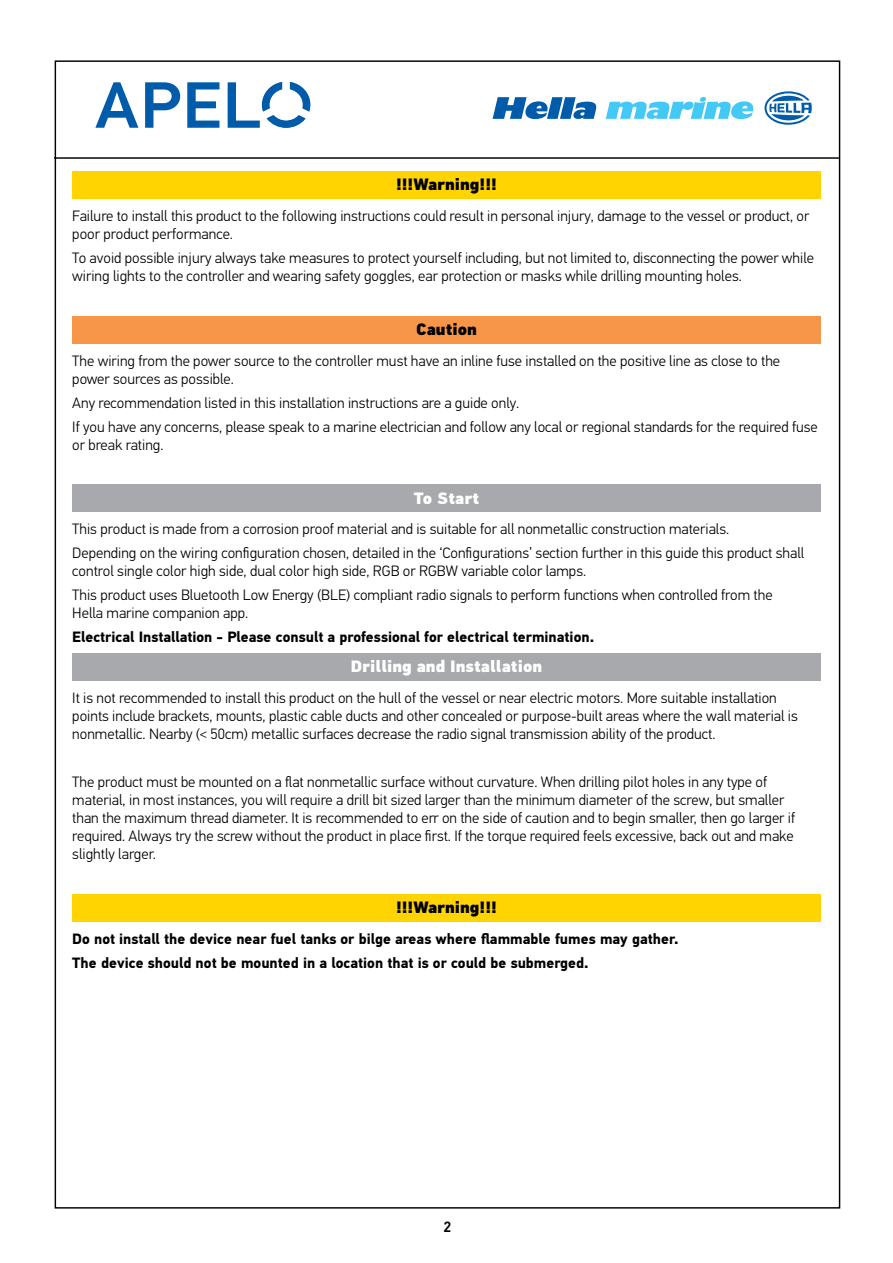
<style>
.page{position:relative;width:893px;height:1263px;background:#fff}
.page>*{position:absolute;margin:0;border:0;box-sizing:border-box;transform-origin:0 0}
.Full_Width_Heading_-_Base{font:16.5px "Hella DIN Universal X Black";color:#fff}
.Full_Width_Header_-_Warning_Yellow{font:16.5px "Hella DIN Universal X Black";color:#000}
.Full_Width_Header_-_Caution_Orange{font:16.5px "Hella DIN Universal X Black";color:#000}
.Instruction_Sheet_Body_Copy{font:300 15px/18px "Hella DIN Universal";color:#000}
.Instruction_Sheet_Body_Copy-2{font:700 15px "Hella DIN Universal";color:#000}
.t1{font:500 15px "Hella DIN Universal";color:#000}
</style>
<div class="page">
<hr style="left:54px;top:157px;width:785px;height:2px;background:#000">
<svg style="left:95px;top:82px;width:43px;height:46px"></svg>
<svg style="left:145px;top:82px;width:35px;height:46px"></svg>
<svg style="left:187px;top:82px;width:32px;height:46px"></svg>
<svg style="left:228px;top:82px;width:82px;height:46px"></svg>
<svg style="left:606px;top:97px;width:147px;height:22px"></svg>
<svg style="left:493px;top:97px;width:103px;height:22px"></svg>
<svg style="left:764px;top:91px;width:48px;height:34px"></svg>
<div style="left:72px;top:171px;width:749px;height:27px;background:#ffd400"></div>
<div style="left:72px;top:316px;width:749px;height:27px;background:#f79548"></div>
<div style="left:72px;top:485px;width:749px;height:27px;background:#a7a9ac"></div>
<div style="left:72px;top:654px;width:749px;height:27px;background:#a7a9ac"></div>
<div style="left:72px;top:894px;width:749px;height:28px;background:#ffd400"></div>
<p class="Full_Width_Header_-_Warning_Yellow" style="left:396px;top:173px;width:102px">!!!Warning!!!</p>
<p class="Instruction_Sheet_Body_Copy" style="left:72px;top:208px;width:739px">Failure to install this product to the following instructions could result in personal injury, damage to the vessel or product, or poor product performance.</p>
<p class="Instruction_Sheet_Body_Copy" style="left:72px;top:250px;width:743px">To avoid possible injury always take measures to protect yourself including, but not limited to, disconnecting the power while wiring lights to the controller and wearing safety goggles, ear protection or masks while drilling mounting holes.</p>
<p class="Full_Width_Header_-_Caution_Orange" style="left:416px;top:318px;width:62px">Caution</p>
<p class="Instruction_Sheet_Body_Copy" style="left:72px;top:352px;width:709px">The wiring from the power source to the controller must have an inline fuse installed on the positive line as close to the power sources as possible.</p>
<p class="Instruction_Sheet_Body_Copy" style="left:72px;top:394px;width:448px">Any recommendation listed in this installation instructions are a guide only.</p>
<p class="Instruction_Sheet_Body_Copy" style="left:72px;top:418px;width:747px">If you have any concerns, please speak to a marine electrician and follow any local or regional standards for the required fuse or break rating.</p>
<p class="Full_Width_Heading_-_Base" style="left:414px;top:487px;width:67px">To Start</p>
<p class="Instruction_Sheet_Body_Copy" style="left:72px;top:521px;width:658px">This product is made from a corrosion proof material and is suitable for all nonmetallic construction materials.</p>
<p class="Instruction_Sheet_Body_Copy" style="left:72px;top:545px;width:734px">Depending on the wiring configuration chosen, detailed in the ‘Configurations’ section further in this guide this product shall control single color high side, dual color high side, RGB or RGBW variable color lamps.</p>
<p class="Instruction_Sheet_Body_Copy" style="left:72px;top:587px;width:702px">This product uses Bluetooth Low Energy (BLE) compliant radio signals to perform functions when controlled from the<br>Hella marine companion app.</p>
<p class="Instruction_Sheet_Body_Copy-2" style="left:72px;top:627px;width:523px">Electrical Installation - Please consult a professional for electrical termination.</p>
<p class="Full_Width_Heading_-_Base" style="left:351px;top:656px;width:193px">Drilling and Installation</p>
<p class="Instruction_Sheet_Body_Copy" style="left:72px;top:690px;width:727px">It is not recommended to install this product on the hull of the vessel or near electric motors. More suitable installation points include brackets, mounts, plastic cable ducts and other concealed or purpose-built areas where the wall material is nonmetallic. Nearby (&lt; 50cm) metallic surfaces decrease the radio signal transmission ability of the product.</p>
<p class="Instruction_Sheet_Body_Copy" style="left:72px;top:774px;width:724px">The product must be mounted on a flat nonmetallic surface without curvature. When drilling pilot holes in any type of material, in most instances, you will require a drill bit sized larger than the minimum diameter of the screw, but smaller than the maximum thread diameter. It is recommended to err on the side of caution and to begin smaller, then go larger if required. Always try the screw without the product in place first. If the torque required feels excessive, back out and make slightly larger.</p>
<p class="Full_Width_Header_-_Warning_Yellow" style="left:396px;top:896px;width:102px">!!!Warning!!!</p>
<p class="Instruction_Sheet_Body_Copy-2" style="left:72px;top:929px;width:608px">Do not install the device near fuel tanks or bilge areas where flammable fumes may gather.</p>
<p class="Instruction_Sheet_Body_Copy-2" style="left:72px;top:953px;width:518px">The device should not be mounted in a location that is or could be submerged.</p>
<p class="t1" style="left:443px;top:1217px;width:9px">2</p>
</div>
